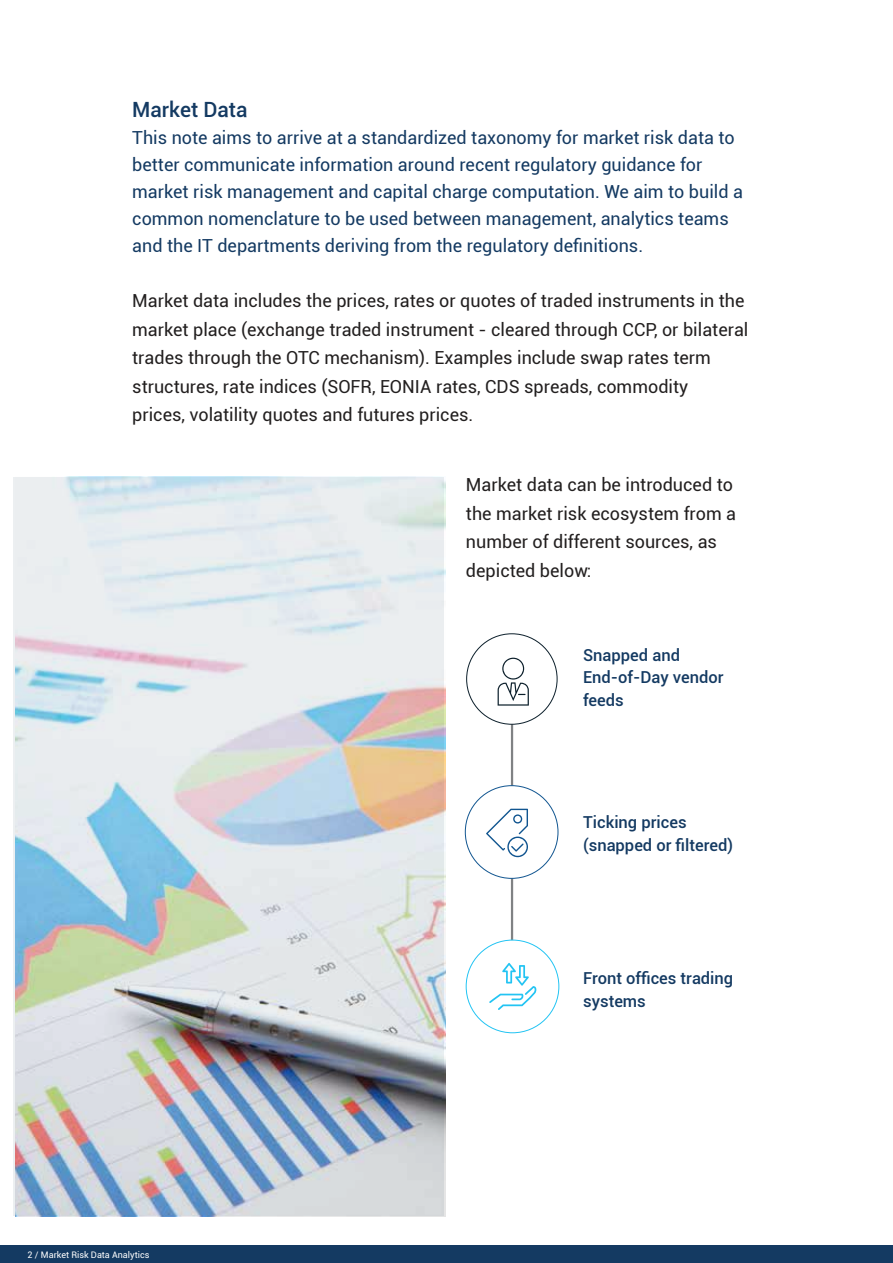
<style>
.page{position:relative;width:893px;height:1263px;background:#fff}
.page>*{position:absolute;margin:0;border:0;box-sizing:border-box;transform-origin:0 0}
.t1{font:500 21px "Roboto";color:#143a62}
.t2{font:18px/28.5px "Roboto";color:#221f1f}
.t3{font:18px/27px "Roboto";color:#143a62}
.t4{font:500 16.5px/22.5px "Roboto";color:#143a62}
.t5{font:9px "Roboto";color:#fff}
</style>
<div class="page">
<hr style="left:511px;top:721px;width:2px;height:223px;background:#808284">
<div style="left:0;top:1245px;width:893px;height:18px;background:#143a62"></div>
<div style="left:465px;top:786px;width:93px;height:92px;background:#fff;border-radius:50%"></div>
<div style="left:467px;top:634px;width:90px;height:90px;background:#fff;border-radius:50%"></div>
<div style="left:466px;top:940px;width:93px;height:93px;background:#fff;border-radius:50%"></div>
<img style="left:14px;top:477px;width:430px;height:739px">
<svg style="left:486px;top:809px;width:42px;height:48px"></svg>
<svg style="left:489px;top:963px;width:47px;height:47px"></svg>
<svg style="left:498px;top:658px;width:31px;height:48px"></svg>
<p class="t1" style="left:132px;top:94px;width:117px">Market Data</p>
<p class="t3" style="left:132px;top:123px;width:612px">This note aims to arrive at a standardized taxonomy for market risk data to better communicate information around recent regulatory guidance for market risk management and capital charge computation. We aim to build a common nomenclature to be used between management, analytics teams and the IT departments deriving from the regulatory definitions.</p>
<p class="t2" style="left:132px;top:286px;width:618px">Market data includes the prices, rates or quotes of traded instruments in the market place (exchange traded instrument - cleared through CCP, or bilateral trades through the OTC mechanism). Examples include swap rates term structures, rate indices (SOFR, EONIA rates, CDS spreads, commodity<br>prices, volatility quotes and futures prices.</p>
<p class="t2" style="left:466px;top:470px;width:272px">Market data can be introduced to the market risk ecosystem from a number of different sources, as depicted below:</p>
<p class="t4" style="left:583px;top:643px;width:142px">Snapped and<br>End-of-Day vendor feeds</p>
<p class="t4" style="left:583px;top:811px;width:151px">Ticking prices (snapped or filtered)</p>
<p class="t5" style="left:28px;top:1248px;width:123px">2 / Market Risk Data Analytics</p>
<p class="t4" style="left:583px;top:967px;width:152px">Front offices trading systems</p>
</div>
